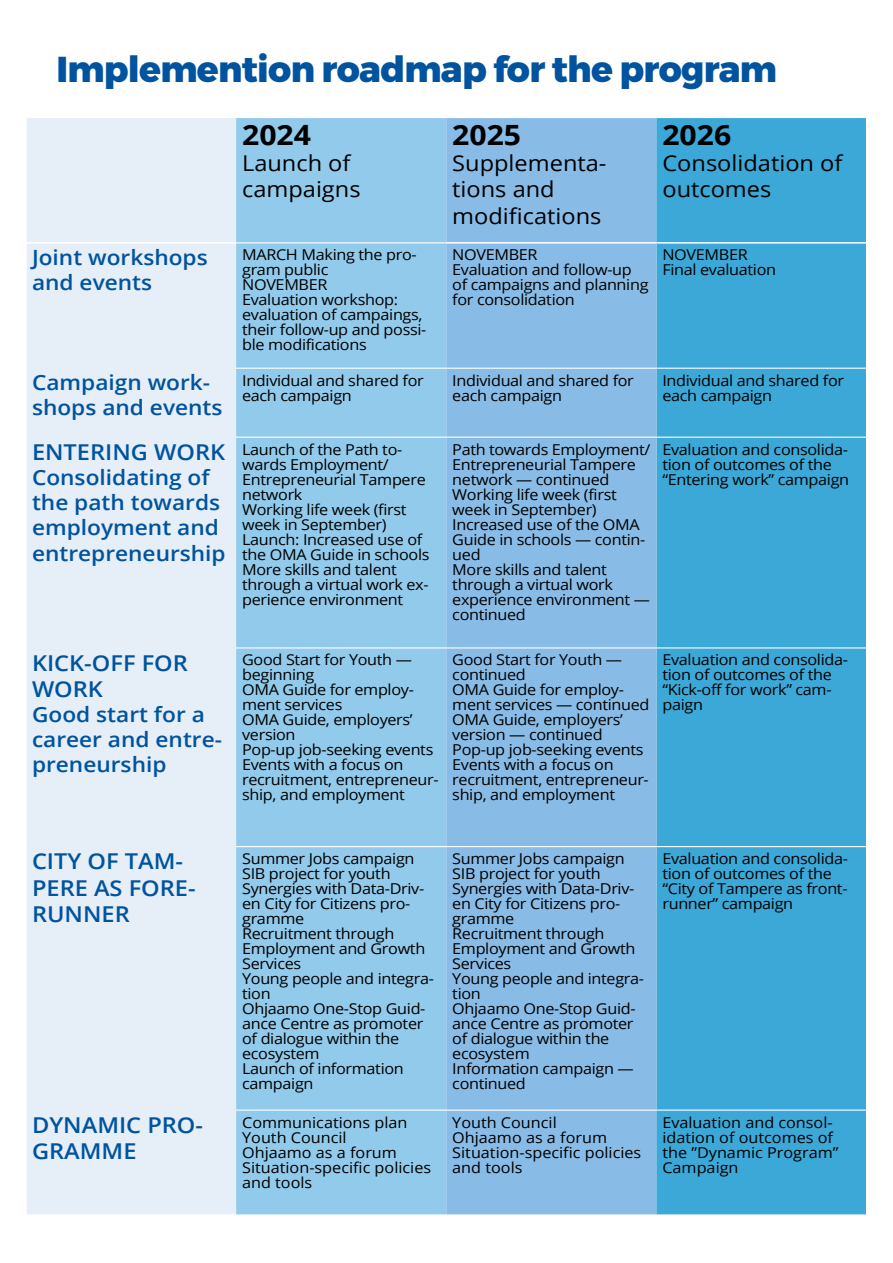
<style>
.page{position:relative;width:893px;height:1263px;background:#fff}
.page>*{position:absolute;margin:0;border:0;box-sizing:border-box;transform-origin:0 0}
.pääotsikko{font:800 36px "Montserrat";letter-spacing:-.02em;color:#00539e}
.Taulukon_pääotsikko{font:700 27.9px "Open Sans";color:#000;scale:1.08 1}
.Taulukon_pääotsikko-2{font:21.9px/26.2px "Open Sans";color:#000;scale:1.08 1}
.Taulun_vasen_otsikko{font:600 21.9px/26.2px "Open Sans";color:#00539e;scale:1.08 1}
.Taulun_vasen_otsikko-2{font:600 21px/25.2px "Open Sans";color:#00539e;scale:1.08 1}
.Taulukon_leipä{font:15px/15px "Open Sans";letter-spacing:-.02em;color:#000;scale:1.08 1}
.Taulukon_leipä-2{font:15px/15px "Open Sans";color:#000;scale:1.08 1}
</style>
<div class="page">
<div style="left:27px;top:118px;width:209px;height:1096px;background:#e6eef8"></div>
<div style="left:236px;top:118px;width:210px;height:1096px;background:#92caeb"></div>
<div style="left:446px;top:118px;width:210px;height:1096px;background:#88bce7"></div>
<div style="left:656px;top:118px;width:210px;height:1096px;background:#3ba8d7"></div>
<svg style="left:446px;top:244px;width:210px;height:865px;background:#89bde7"></svg>
<hr style="left:446px;top:368px;width:210px;height:1px;background:#fff">
<hr style="left:446px;top:437px;width:210px;height:1px;background:#fff">
<hr style="left:446px;top:647px;width:210px;height:1px;background:#fff">
<hr style="left:446px;top:846px;width:210px;height:1px;background:#fff">
<hr style="left:446px;top:1109px;width:210px;height:2px;background:#fff">
<hr style="left:656px;top:368px;width:210px;height:1px;background:#fff">
<hr style="left:656px;top:437px;width:210px;height:1px;background:#fff">
<hr style="left:656px;top:647px;width:210px;height:1px;background:#fff">
<hr style="left:656px;top:846px;width:210px;height:1px;background:#fff">
<hr style="left:656px;top:1109px;width:210px;height:2px;background:#fff">
<hr style="left:25px;top:242px;width:211px;height:2px;background:#fff">
<hr style="left:446px;top:242px;width:210px;height:2px;background:#fff">
<hr style="left:656px;top:242px;width:211px;height:2px;background:#fff">
<hr style="left:236px;top:242px;width:210px;height:1px;background:#fff">
<hr style="left:236px;top:368px;width:210px;height:1px;background:#fff">
<hr style="left:236px;top:437px;width:210px;height:1px;background:#fff">
<hr style="left:236px;top:647px;width:210px;height:1px;background:#fff">
<hr style="left:236px;top:846px;width:210px;height:1px;background:#fff">
<hr style="left:236px;top:1109px;width:210px;height:2px;background:#fff">
<h2 class="pääotsikko" style="left:56px;top:47px;width:722px">Implemention roadmap for the program</h2>
<h2 class="Taulukon_pääotsikko" style="left:242px;top:115px;width:65px">2024</h2>
<h2 class="Taulukon_pääotsikko-2" style="left:242px;top:149px;width:111px">Launch of campaigns</h2>
<h3 class="Taulun_vasen_otsikko-2" style="left:32px;top:244px;width:164px">Joint workshops and events</h3>
<p class="Taulukon_leipä" style="left:242px;top:247px;width:163px">MARCH Making the pro&shy;gram public</p>
<p class="Taulukon_leipä" style="left:242px;top:277px;width:81px">NOVEMBER</p>
<p class="Taulukon_leipä" style="left:242px;top:292px;width:146px">Evaluation workshop:</p>
<p class="Taulukon_leipä" style="left:242px;top:307px;width:172px">evaluation of campaings, their follow-up and possi&shy;ble modifications</p>
<h2 class="Taulukon_pääotsikko" style="left:452px;top:115px;width:65px">2025</h2>
<h2 class="Taulukon_pääotsikko-2" style="left:452px;top:149px;width:144px">Supplementa&shy;tions and modifications</h2>
<h2 class="Taulukon_pääotsikko" style="left:662px;top:115px;width:65px">2026</h2>
<h2 class="Taulukon_pääotsikko-2" style="left:662px;top:149px;width:168px">Consolidation of outcomes</h2>
<p class="Taulukon_leipä" style="left:452px;top:247px;width:183px">NOVEMBER<br>Evaluation and follow-up of campaigns and planning for consolidation</p>
<p class="Taulukon_leipä" style="left:662px;top:247px;width:81px">NOVEMBER</p>
<p class="Taulukon_leipä" style="left:662px;top:262px;width:107px">Final evaluation</p>
<h3 class="Taulun_vasen_otsikko-2" style="left:32px;top:370px;width:178px">Campaign work&shy;shops and events</h3>
<p class="Taulukon_leipä" style="left:242px;top:372px;width:170px">Individual and shared for each campaign</p>
<p class="Taulukon_leipä" style="left:452px;top:372px;width:170px">Individual and shared for each campaign</p>
<p class="Taulukon_leipä" style="left:662px;top:372px;width:170px">Individual and shared for each campaign</p>
<h3 class="Taulun_vasen_otsikko" style="left:32px;top:438px;width:180px">ENTERING WORK</h3>
<h3 class="Taulun_vasen_otsikko-2" style="left:32px;top:464px;width:181px">Consolidating of the path towards employment and entrepreneurship</h3>
<p class="Taulukon_leipä" style="left:242px;top:441px;width:172px">Launch of the Path to&shy;wards Employment/<br>Entrepreneurial Tampere network</p>
<p class="Taulukon_leipä" style="left:242px;top:501px;width:154px">Working life week (first week in September)</p>
<p class="Taulukon_leipä" style="left:242px;top:531px;width:175px">Launch: Increased use of the OMA Guide in schools</p>
<p class="Taulukon_leipä" style="left:242px;top:561px;width:174px">More skills and talent through a virtual work ex&shy;perience environment</p>
<p class="Taulukon_leipä" style="left:452px;top:441px;width:185px">Path towards Employment/<br>Entrepreneurial Tampere network — continued</p>
<p class="Taulukon_leipä" style="left:452px;top:486px;width:154px">Working life week (first week in September)</p>
<p class="Taulukon_leipä" style="left:452px;top:516px;width:180px">Increased use of the OMA<br>Guide in schools — contin&shy;ued</p>
<p class="Taulukon_leipä" style="left:452px;top:561px;width:185px">More skills and talent through a virtual work experience environment — continued</p>
<p class="Taulukon_leipä" style="left:662px;top:441px;width:174px">Evaluation and consolida&shy;tion of outcomes of the “Entering work” campaign</p>
<h3 class="Taulun_vasen_otsikko" style="left:32px;top:649px;width:146px">KICK-OFF FOR<br>WORK</h3>
<h3 class="Taulun_vasen_otsikko-2" style="left:32px;top:701px;width:177px">Good start for a career and entre&shy;preneurship</h3>
<p class="Taulukon_leipä" style="left:242px;top:652px;width:159px">Good Start for Youth — beginning</p>
<p class="Taulukon_leipä" style="left:242px;top:682px;width:160px">OMA Guide for employ&shy;ment services</p>
<p class="Taulukon_leipä" style="left:242px;top:712px;width:159px">OMA Guide, employers’ version</p>
<p class="Taulukon_leipä" style="left:242px;top:742px;width:179px">Pop-up job-seeking events</p>
<p class="Taulukon_leipä" style="left:242px;top:757px;width:184px">Events with a focus on recruitment, entrepreneur&shy;ship, and employment</p>
<p class="Taulukon_leipä" style="left:452px;top:652px;width:159px">Good Start for Youth — continued</p>
<p class="Taulukon_leipä" style="left:452px;top:682px;width:184px">OMA Guide for employ&shy;ment services — continued</p>
<p class="Taulukon_leipä" style="left:452px;top:712px;width:159px">OMA Guide, employers’ version — continued</p>
<p class="Taulukon_leipä" style="left:452px;top:742px;width:179px">Pop-up job-seeking events</p>
<p class="Taulukon_leipä" style="left:452px;top:757px;width:184px">Events with a focus on recruitment, entrepreneur&shy;ship, and employment</p>
<p class="Taulukon_leipä" style="left:662px;top:652px;width:173px">Evaluation and consolida&shy;tion of outcomes of the “Kick-off for work” cam&shy;paign</p>
<h3 class="Taulun_vasen_otsikko" style="left:32px;top:848px;width:153px">CITY OF TAM-<br>PERE AS FORE-<br>RUNNER</h3>
<p class="Taulukon_leipä" style="left:242px;top:851px;width:161px">Summer Jobs campaign</p>
<p class="Taulukon_leipä" style="left:242px;top:866px;width:139px">SIB project for youth</p>
<p class="Taulukon_leipä" style="left:242px;top:881px;width:170px">Synergies with Data-Driv&shy;en City for Citizens pro&shy;gramme</p>
<p class="Taulukon_leipä" style="left:242px;top:926px;width:171px">Recruitment through<br>Employment and Growth<br>Services</p>
<p class="Taulukon_leipä" style="left:242px;top:971px;width:179px">Young people and integra&shy;tion</p>
<p class="Taulukon_leipä" style="left:242px;top:1001px;width:171px">Ohjaamo One-Stop Guid&shy;ance Centre as promoter of dialogue within the ecosystem</p>
<p class="Taulukon_leipä" style="left:242px;top:1061px;width:151px">Launch of information campaign</p>
<h3 class="Taulun_vasen_otsikko" style="left:32px;top:1111px;width:160px">DYNAMIC PRO-<br>GRAMME</h3>
<p class="Taulukon_leipä-2" style="left:242px;top:1114px;width:155px">Communications plan</p>
<p class="Taulukon_leipä-2" style="left:242px;top:1129px;width:98px">Youth Council</p>
<p class="Taulukon_leipä-2" style="left:242px;top:1144px;width:145px">Ohjaamo as a forum</p>
<p class="Taulukon_leipä-2" style="left:242px;top:1159px;width:177px">Situation-specific policies and tools</p>
<p class="Taulukon_leipä" style="left:452px;top:851px;width:161px">Summer Jobs campaign</p>
<p class="Taulukon_leipä" style="left:452px;top:866px;width:139px">SIB project for youth</p>
<p class="Taulukon_leipä" style="left:452px;top:881px;width:170px">Synergies with Data-Driv&shy;en City for Citizens pro&shy;gramme</p>
<p class="Taulukon_leipä" style="left:452px;top:926px;width:171px">Recruitment through<br>Employment and Growth<br>Services</p>
<p class="Taulukon_leipä" style="left:452px;top:971px;width:179px">Young people and integra&shy;tion</p>
<p class="Taulukon_leipä" style="left:452px;top:1001px;width:171px">Ohjaamo One-Stop Guid&shy;ance Centre as promoter of dialogue within the ecosystem</p>
<p class="Taulukon_leipä" style="left:452px;top:1061px;width:169px">Information campaign — continued</p>
<p class="Taulukon_leipä-2" style="left:452px;top:1114px;width:98px">Youth Council</p>
<p class="Taulukon_leipä-2" style="left:452px;top:1129px;width:145px">Ohjaamo as a forum</p>
<p class="Taulukon_leipä-2" style="left:452px;top:1144px;width:177px">Situation-specific policies and tools</p>
<p class="Taulukon_leipä" style="left:662px;top:851px;width:173px">Evaluation and consolida&shy;tion of outcomes of the “City of Tampere as front&shy;runner” campaign</p>
<p class="Taulukon_leipä-2" style="left:662px;top:1114px;width:164px">Evaluation and consol&shy;idation of outcomes of the ”Dynamic Program”<br>Campaign</p>
</div>
